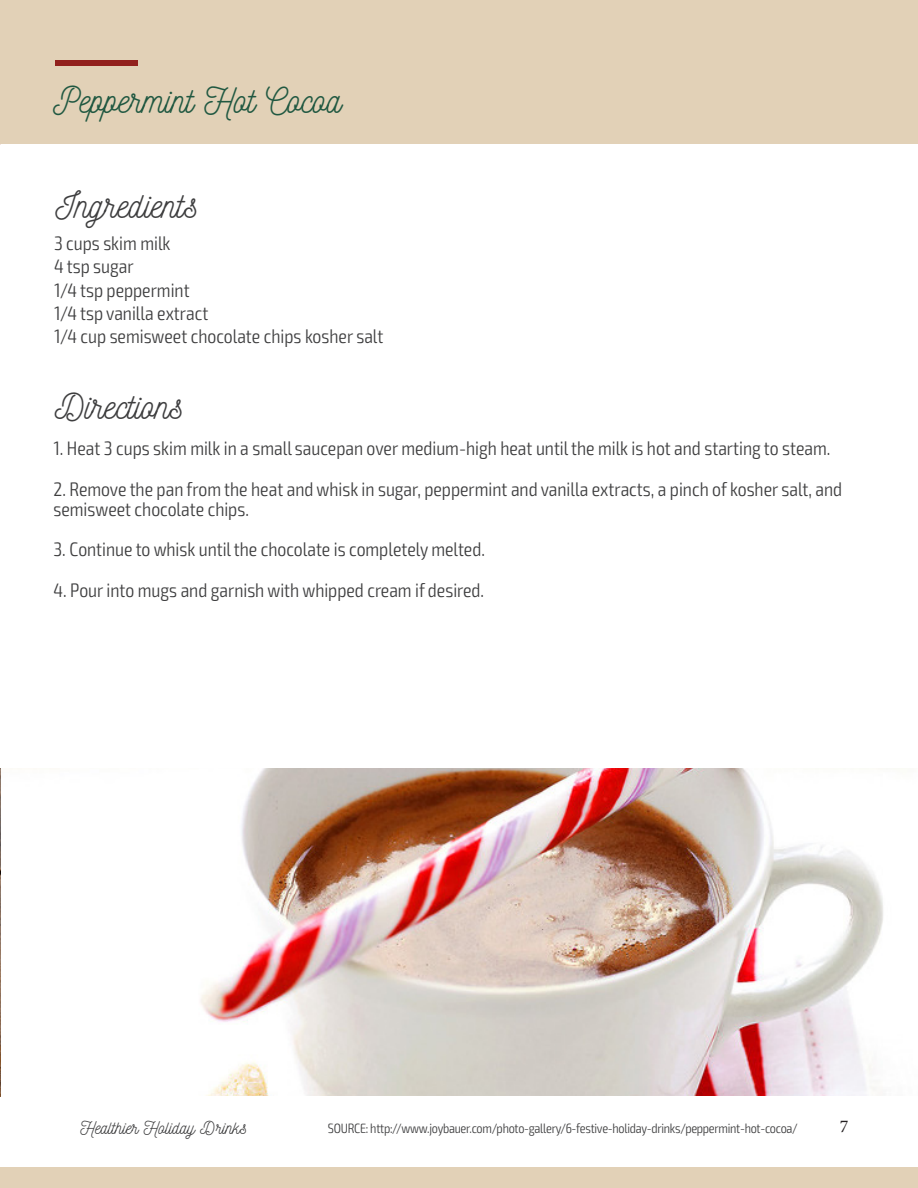
<style>
.page{position:relative;width:918px;height:1188px;background:#fff}
.page>*{position:absolute;margin:0;border:0;box-sizing:border-box;transform-origin:0 0}
.t1{font:36px "Nickainley";color:#3e3e3f}
.t2{font:36px "Nickainley";color:#205841}
.t3{font:300 condensed 19.5px/20.2px "Exo 2";color:#3e3e3f}
.t4{font:18px "Nickainley";color:#3e3e3f}
.t5{font:18px "Minion Pro";color:#231f20}
.t6{font:300 condensed 13.5px "Exo 2";letter-spacing:-.02em;color:#3e3e3f}
</style>
<div class="page">
<div style="left:0;top:0;width:918px;height:144px;background:#e2d1b7"></div>
<div style="left:55px;top:60px;width:82px;height:5px;background:#92211d"></div>
<img style="left:0;top:768px;width:883px;height:328px">
<div style="left:0;top:1167px;width:918px;height:21px;background:#e2d1b7"></div>
<p class="t2" style="left:53px;top:76px;width:290px">Peppermint Hot Cocoa</p>
<p class="t1" style="left:56px;top:182px;width:144px">Ingredients</p>
<p class="t3" style="left:54px;top:233px;width:118px">3 cups skim milk</p>
<p class="t3" style="left:54px;top:257px;width:81px">4 tsp sugar</p>
<p class="t3" style="left:54px;top:280px;width:137px">1/4 tsp peppermint</p>
<p class="t3" style="left:54px;top:304px;width:156px">1/4 tsp vanilla extract</p>
<p class="t3" style="left:54px;top:327px;width:331px">1/4 cup semisweet chocolate chips kosher salt</p>
<p class="t1" style="left:55px;top:383px;width:131px">Directions</p>
<p class="t3" style="left:54px;top:438px;width:779px">1. Heat 3 cups skim milk in a small saucepan over medium-high heat until the milk is hot and starting to steam.</p>
<p class="t3" style="left:54px;top:479px;width:790px">2. Remove the pan from the heat and whisk in sugar, peppermint and vanilla extracts, a pinch of kosher salt, and semisweet chocolate chips.</p>
<p class="t3" style="left:54px;top:540px;width:433px">3. Continue to whisk until the chocolate is completely melted.</p>
<p class="t3" style="left:54px;top:580px;width:432px">4. Pour into mugs and garnish with whipped cream if desired.</p>
<p class="t4" style="left:81px;top:1116px;width:168px">Healthier Holiday Drinks</p>
<p class="t5" style="left:840px;top:1115px;width:10px">7</p>
<p class="t6" style="left:328px;top:1121px;width:471px">SOURCE: http://www.joybauer.com/photo-gallery/6-festive-holiday-drinks/peppermint-hot-cocoa/</p>
</div>
